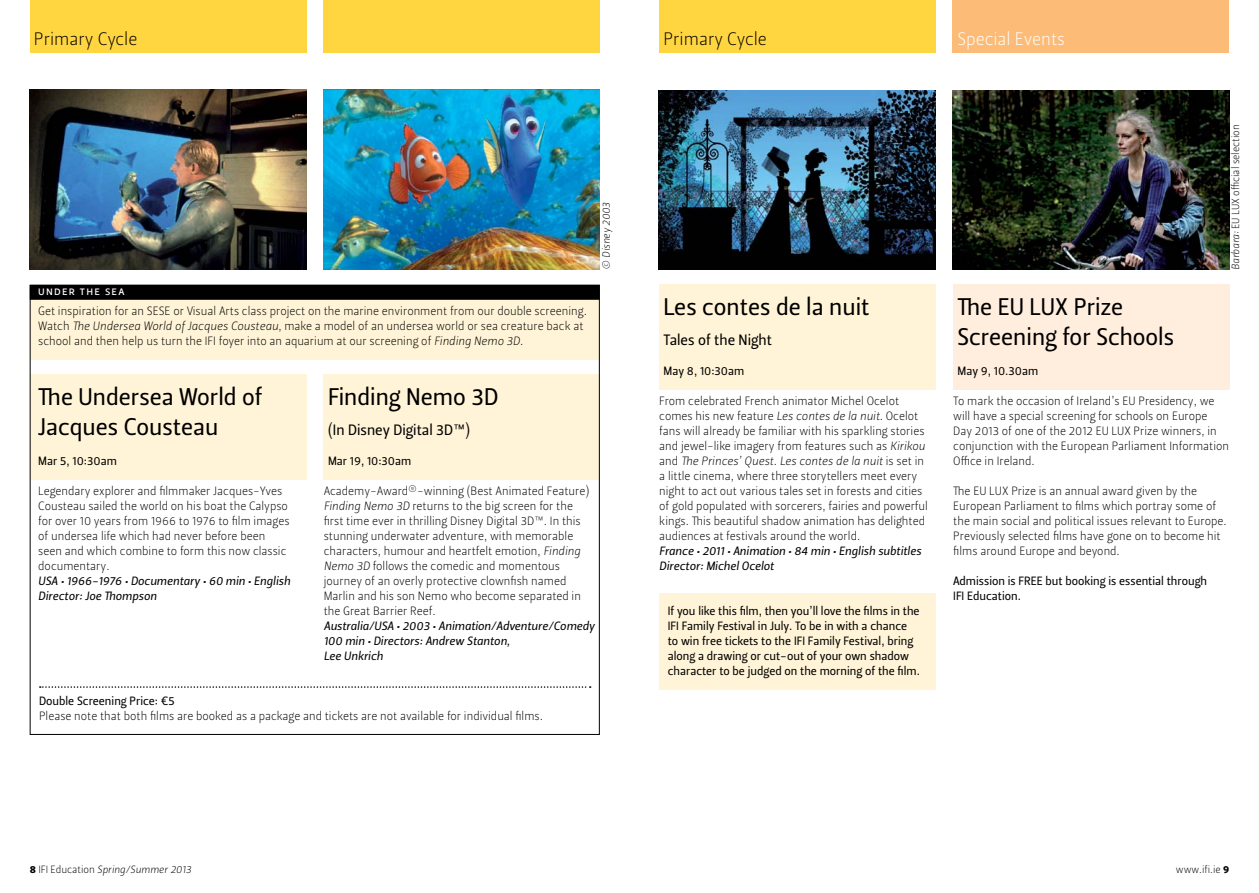
<style>
.page{position:relative;width:1259px;height:893px;background:#fff}
.page>*{position:absolute;margin:0;border:0;box-sizing:border-box;transform-origin:0 0}
.t1{font:24px/30px "Leitura Sans Grot 2";color:#000}
.t2{font:18px "Leitura Sans Grot 1";color:#000}
.t3{font:18px "Leitura Sans Grot 1";color:#fff}
.t4{font:15px "Leitura Sans Grot 2";color:#000}
.t5{font:12px/15px "Leitura Sans Grot 1";color:#000}
.t6{font:12px/15px "Leitura Sans Grot 2";color:#000}
.t7{font:12px/15px "Leitura Sans Italic 2";color:#000}
.t8{font:12px "Leitura Sans Italic 1";color:#000}
.t9{font:12px "Leitura Sans Grot 2";color:#fff}
.t10{font:10.5px "Leitura Sans Italic 1";color:#000}
.t11{font:10.5px "Leitura Sans Grot 1";color:#000}
.s1{font-family:"Leitura Sans Italic 1"}
.s2{font-family:"Leitura Sans Grot 1"}
.s3{font-family:"Leitura Sans Grot 4"}
</style>
<div class="page">
<div style="left:30px;top:300px;width:570px;height:60px;background:#fff4d7"></div>
<div style="left:659px;top:285px;width:276px;height:105px;background:#fff4d7"></div>
<div style="left:659px;top:593px;width:276px;height:97px;background:#fff4d7"></div>
<div style="left:953px;top:285px;width:276px;height:105px;background:#fed"></div>
<div style="left:659px;top:0;width:276px;height:52px;background:#ffd540"></div>
<div style="left:952px;top:0;width:277px;height:52px;background:#fcbb76"></div>
<img style="left:659px;top:90px;width:276px;height:180px">
<img style="left:952px;top:90px;width:277px;height:180px">
<div style="left:30px;top:0;width:276px;height:52px;background:#ffd540"></div>
<div style="left:324px;top:0;width:276px;height:52px;background:#ffd540"></div>
<img style="left:30px;top:90px;width:276px;height:180px">
<img style="left:323px;top:90px;width:277px;height:180px">
<div style="left:323px;top:375px;width:277px;height:105px;background:#fff4d7"></div>
<div style="left:30px;top:375px;width:276px;height:105px;background:#fff4d7"></div>
<svg style="left:40px;top:686px;width:551px;height:2px"></svg>
<div style="left:30px;top:285px;width:570px;height:15px;background:#000"></div>
<h2 class="t2" style="left:34px;top:28px;width:105px">Primary Cycle</h2>
<h2 class="t2" style="left:663px;top:28px;width:105px">Primary Cycle</h2>
<h2 class="t3" style="left:957px;top:28px;width:109px">Special Events</h2>
<p class="t10" style="left:600px;top:270px;width:69px;rotate:-90deg">© Disney 2003</p>
<p class="t11" style="left:1229px;top:270px;width:147px;rotate:-90deg"><span class="s1">Barbara:</span> EU LUX official selection</p>
<p class="t9" style="left:38px;top:284px;width:88px">under the sea</p>
<p class="t5" style="left:38px;top:303px;width:550px">Get inspiration for an SESE or Visual Arts class project on the marine environment from our double screening.<br>Watch <span class="s1">The Undersea World of Jacques Cousteau</span>, make a model of an undersea world or sea creature back at school and then help us turn the IFI foyer into an aquarium at our screening of <span class="s1">Finding Nemo 3D</span>.</p>
<h1 class="t1" style="left:38px;top:382px;width:226px">The Undersea World of<br>Jacques Cousteau</h1>
<p class="t6" style="left:38px;top:453px;width:80px">Mar 5, 10:30am</p>
<p class="t5" style="left:38px;top:483px;width:253px">Legendary explorer and filmmaker Jacques-Yves Cousteau sailed the world on his boat the Calypso for over 10 years from 1966 to 1976 to film images of undersea life which had never before been seen and which combine to form this now classic documentary.</p>
<p class="t7" style="left:38px;top:573px;width:253px">USA • 1966-1976 • Documentary • 60 min • English<br>Director: Joe Thompson</p>
<h1 class="t1" style="left:328px;top:382px;width:172px">Finding Nemo 3D</h1>
<p class="t4" style="left:328px;top:421px;width:144px">(In Disney Digital 3D™)</p>
<p class="t6" style="left:328px;top:453px;width:85px">Mar 19, 10:30am</p>
<p class="t5" style="left:324px;top:483px;width:267px">Academy-Award<sup>®</sup>-winning (Best Animated Feature)<br><span class="s1">Finding Nemo 3D</span> returns to the big screen for the first time ever in thrilling Disney Digital 3D™. In this stunning underwater adventure, with memorable characters, humour and heartfelt emotion, <span class="s1">Finding Nemo 3D</span> follows the comedic and momentous journey of an overly protective clownfish named Marlin and his son Nemo who become separated in the Great Barrier Reef.</p>
<p class="t7" style="left:324px;top:618px;width:272px">Australia/USA • 2003 • Animation/Adventure/Comedy<br>100 min • Directors: Andrew Stanton,<br>Lee Unkrich</p>
<p class="t6" style="left:39px;top:693px;width:137px">Double Screening Price: €5</p>
<p class="t5" style="left:39px;top:708px;width:505px">Please note that both films are booked as a package and tickets are not available for individual films.</p>
<h1 class="t1" style="left:663px;top:292px;width:207px">Les contes de la nuit</h1>
<p class="t4" style="left:663px;top:331px;width:110px">Tales of the Night</p>
<p class="t6" style="left:663px;top:363px;width:82px">May 8, 10:30am</p>
<p class="t5" style="left:659px;top:393px;width:267px">From celebrated French animator Michel Ocelot comes his new feature <span class="s1">Les contes de la nuit</span>. Ocelot fans will already be familiar with his sparkling stories and jewel-like imagery from features such as <span class="s1">Kirikou</span></p>
<p class="t8" style="left:659px;top:454px;width:266px"><span class="s2">and</span> The Princes’ Quest<span class="s2">.</span> Les contes de la nuit <span class="s2">is set in</span></p>
<p class="t5" style="left:659px;top:468px;width:270px">a little cinema, where three storytellers meet every night to act out various tales set in forests and cities of gold populated with sorcerers, fairies and powerful kings. This beautiful shadow animation has delighted audiences at festivals around the world.</p>
<p class="t7" style="left:659px;top:543px;width:263px">France • 2011 • Animation • 84 min • English subtitles<br>Director: Michel Ocelot</p>
<p class="t6" style="left:668px;top:603px;width:254px">If you like this film, then you’ll love the films in the IFI Family Festival in July. To be in with a chance to win free tickets to the IFI Family Festival, bring along a drawing or cut-out of your own shadow character to be judged on the morning of the film.</p>
<h1 class="t1" style="left:957px;top:292px;width:218px">The EU LUX Prize<br>Screening for Schools</h1>
<p class="t6" style="left:957px;top:363px;width:82px">May 9, 10.30am</p>
<p class="t5" style="left:953px;top:393px;width:277px">To mark the occasion of Ireland’s EU Presidency, we will have a special screening for schools on Europe Day 2013 of one of the 2012 EU LUX Prize winners, in conjunction with the European Parliament Information Office in Ireland.</p>
<p class="t5" style="left:953px;top:483px;width:275px">The EU LUX Prize is an annual award given by the European Parliament to films which portray some of the main social and political issues relevant to Europe.<br>Previously selected films have gone on to become hit films around Europe and beyond.</p>
<p class="t6" style="left:953px;top:573px;width:255px">Admission is FREE but booking is essential through<br>IFI Education.</p>
<p class="t10" style="left:30px;top:864px;width:163px"><span class="s3">8</span> <span class="s2">IFI Education</span> Spring/Summer 2013</p>
<p class="t11" style="left:1176px;top:864px;width:55px">www.ifi.ie <span class="s3">9</span></p>
</div>
